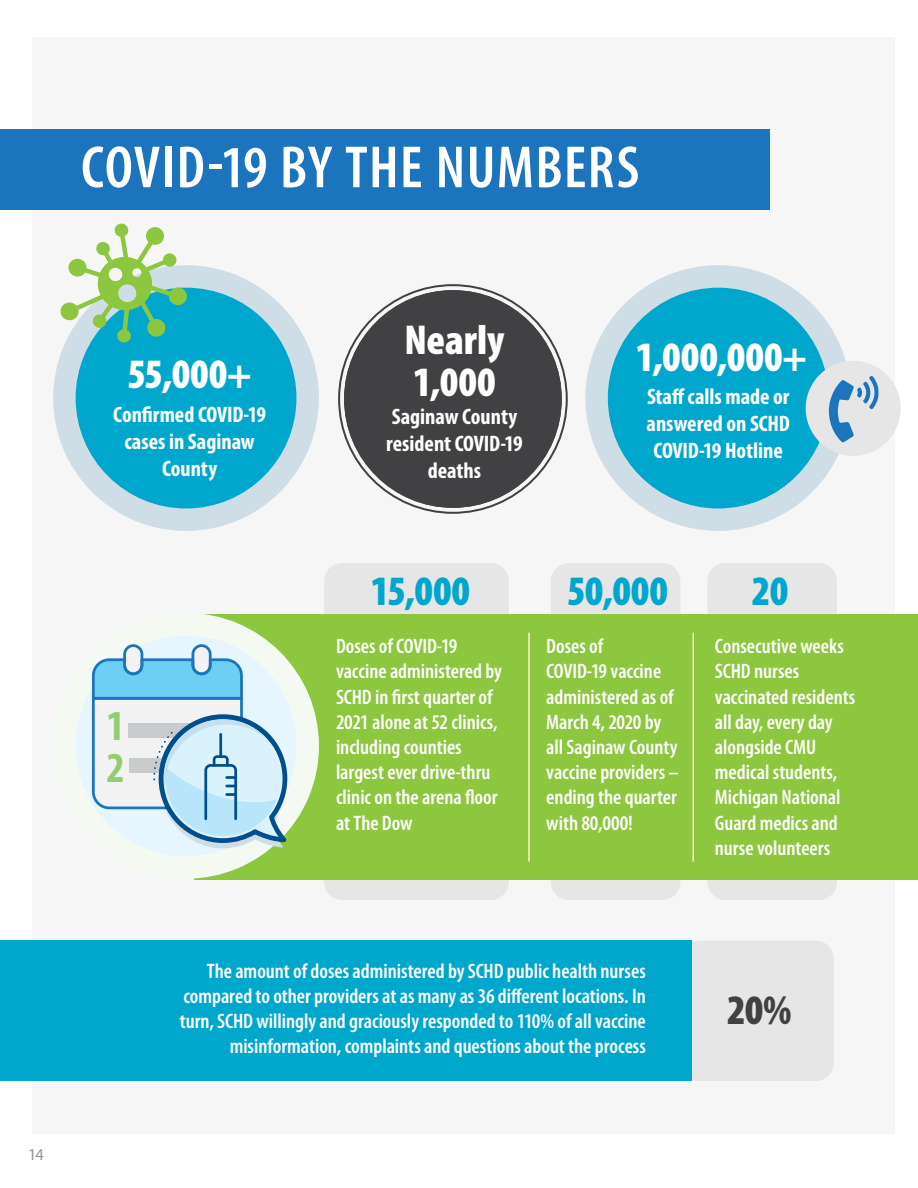
<style>
.page{position:relative;width:918px;height:1188px;background:#fff}
.page>*{position:absolute;margin:0;border:0;box-sizing:border-box;transform-origin:0 0}
.t1{font:600 condensed 60px "Myriad Pro";letter-spacing:.02em;color:#fff}
.t2{font:700 condensed 42.9px/42.3px "Myriad Pro";color:#94cc73}
.t3{font:900 condensed 42px/42px "Myriad Pro";color:#fff}
.t4{font:900 condensed 42px "Myriad Pro";color:#00a7cd}
.t5{font:900 condensed 42px "Myriad Pro";color:#414042}
.t6{font:700 condensed 22.5px/27px "Myriad Pro";color:#fff;text-align:center}
.t7{font:600 condensed 21px/25.2px "Myriad Pro";color:#fff}
.t8{font:16.5px "Myriad Pro";color:#939598}
</style>
<div class="page">
<div style="left:32px;top:38px;width:863px;height:1096px;background:#f6f6f6"></div>
<div style="left:680px;top:941px;width:154px;height:140px;background:#e6e6e6;border-radius:18px"></div>
<div style="left:0;top:129px;width:770px;height:81px;background:#1c75bc"></div>
<div style="left:0;top:941px;width:691px;height:140px;background:#00a7cd"></div>
<div style="left:344px;top:290px;width:218px;height:218px;background:#414042;border-radius:50%"></div>
<div style="left:344px;top:290px;width:218px;height:218px;border:6px solid #414042;border-radius:50%"></div>
<div style="left:324px;top:563px;width:185px;height:337px;background:#e6e6e6;border-radius:18px"></div>
<div style="left:551px;top:563px;width:129px;height:337px;background:#e6e6e6;border-radius:18px"></div>
<div style="left:707px;top:563px;width:130px;height:337px;background:#e6e6e6;border-radius:18px"></div>
<div style="left:195px;top:614px;width:723px;height:266px;background:#8dc63f"></div>
<svg style="left:585px;top:265px;width:262px;height:266px;fill:#00a7cd"></svg>
<svg style="left:53px;top:265px;width:266px;height:266px;fill:#00a7cd"></svg>
<svg style="left:60px;top:223px;width:127px;height:121px"></svg>
<div style="left:806px;top:361px;width:95px;height:95px;background:#e6e6e6;border-radius:50%"></div>
<svg style="left:76px;top:614px;width:243px;height:265px;fill:#f4f6f1"></svg>
<svg style="left:92px;top:644px;width:195px;height:204px"></svg>
<hr style="left:528px;top:633px;width:2px;height:229px;background:#fff4c1">
<hr style="left:693px;top:633px;width:1px;height:229px;background:#fff4c1">
<h1 class="t1" style="left:81px;top:130px;width:560px">COVID-19 BY THE NUMBERS</h1>
<p class="t8" style="left:28px;top:1144px;width:17px">14</p>
<h3 class="t3" style="left:127px;top:351px;width:126px">55,000+</h3>
<p class="t6" style="left:113px;top:401px;width:154px">Confirmed COVID-19 cases in Saginaw<br>County</p>
<h2 class="t2" style="left:106px;top:703px;width:20px">1<br>2</h2>
<h3 class="t3" style="left:404px;top:318px;width:102px">Nearly<br>1,000</h3>
<p class="t6" style="left:386px;top:403px;width:138px">Saginaw County resident COVID-19 deaths</p>
<h3 class="t3" style="left:636px;top:335px;width:173px">1,000,000+</h3>
<p class="t6" style="left:647px;top:383px;width:145px">Staff calls made or answered on SCHD<br>COVID-19 Hotline</p>
<h3 class="t4" style="left:371px;top:564px;width:101px">15,000</h3>
<h3 class="t4" style="left:567px;top:564px;width:103px">50,000</h3>
<h3 class="t4" style="left:752px;top:564px;width:38px">20</h3>
<p class="t7" style="left:336px;top:633px;width:167px">Doses of COVID-19 vaccine administered by<br>SCHD in first quarter of<br>2021 alone at 52 clinics, including counties largest ever drive-thru clinic on the arena floor at The Dow</p>
<p class="t7" style="left:546px;top:633px;width:134px">Doses of<br>COVID-19 vaccine administered as of<br>March 4, 2020 by all Saginaw County vaccine providers – ending the quarter with 80,000!</p>
<p class="t7" style="left:715px;top:633px;width:142px">Consecutive weeks<br>SCHD nurses vaccinated residents all day, every day alongside CMU medical students,<br>Michigan National<br>Guard medics and nurse volunteers</p>
<p class="t7" style="left:180px;top:958px;width:468px;text-align:right">The amount of doses administered by SCHD public health nurses compared to other providers at as many as 36 different locations. In turn, SCHD willingly and graciously responded to 110% of all vaccine misinformation, complaints and questions about the process</p>
<h3 class="t5" style="left:727px;top:983px;width:66px">20%</h3>
</div>
